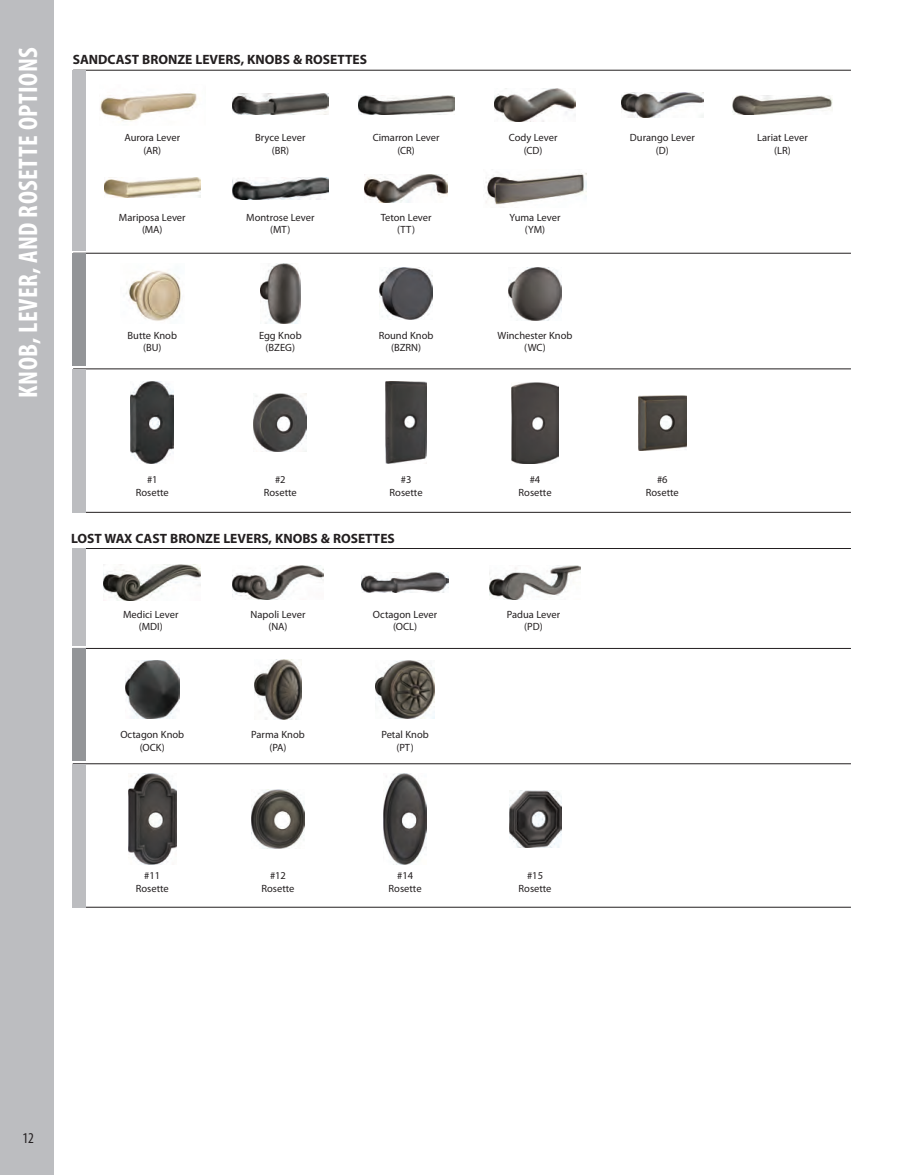
<style>
.page{position:relative;width:905px;height:1175px;background:#fff}
.page>*{position:absolute;margin:0;border:0;box-sizing:border-box;transform-origin:0 0}
.t1{font:700 condensed 27px "Myriad Pro";letter-spacing:.02em;color:#fff}
.t2{font:condensed 15px "Myriad Pro";color:#231f20}
.t3{font:700 13.5px "Myriad Pro";color:#231f20}
.t4{font:10.5px/12.6px "Myriad Pro";color:#231f20;text-align:center}
</style>
<div class="page">
<div style="left:0;top:0;width:54px;height:1174px;background:#bcbdc0"></div>
<img style="left:128px;top:773px;width:48px;height:91px">
<img style="left:251px;top:790px;width:54px;height:58px">
<img style="left:383px;top:773px;width:43px;height:91px">
<img style="left:509px;top:790px;width:52px;height:57px">
<hr style="left:73px;top:548px;width:778px;height:1px;background:#231f20">
<hr style="left:73px;top:763px;width:778px;height:1px;background:#231f20">
<hr style="left:73px;top:648px;width:778px;height:1px;background:#231f20">
<img style="left:104px;top:564px;width:97px;height:36px">
<img style="left:233px;top:565px;width:90px;height:35px">
<img style="left:361px;top:572px;width:88px;height:20px">
<img style="left:489px;top:565px;width:91px;height:35px">
<img style="left:125px;top:661px;width:54px;height:57px">
<img style="left:255px;top:659px;width:46px;height:60px">
<img style="left:375px;top:660px;width:59px;height:59px">
<div style="left:72px;top:548px;width:14px;height:97px;background:#bcbdc0"></div>
<div style="left:72px;top:648px;width:14px;height:112px;background:#939598"></div>
<hr style="left:73px;top:70px;width:778px;height:1px;background:#231f20">
<hr style="left:73px;top:253px;width:778px;height:1px;background:#231f20">
<hr style="left:73px;top:368px;width:778px;height:1px;background:#231f20">
<hr style="left:73px;top:512px;width:778px;height:1px;background:#231f20">
<hr style="left:73px;top:907px;width:778px;height:1px;background:#231f20">
<img style="left:494px;top:89px;width:81px;height:32px">
<img style="left:358px;top:95px;width:96px;height:19px">
<img style="left:232px;top:94px;width:96px;height:20px">
<img style="left:621px;top:92px;width:82px;height:25px">
<img style="left:732px;top:95px;width:100px;height:19px">
<img style="left:232px;top:178px;width:96px;height:21px">
<img style="left:104px;top:178px;width:96px;height:19px">
<img style="left:365px;top:174px;width:82px;height:28px">
<img style="left:485px;top:173px;width:102px;height:32px">
<img style="left:260px;top:264px;width:40px;height:60px">
<img style="left:379px;top:268px;width:53px;height:52px">
<img style="left:509px;top:267px;width:52px;height:53px">
<img style="left:131px;top:381px;width:43px;height:83px">
<img style="left:254px;top:393px;width:53px;height:58px">
<img style="left:385px;top:382px;width:41px;height:81px">
<img style="left:511px;top:382px;width:47px;height:81px">
<img style="left:638px;top:395px;width:48px;height:55px">
<div style="left:73px;top:70px;width:13px;height:180px;background:#bcbdc0"></div>
<div style="left:73px;top:253px;width:13px;height:112px;background:#939598"></div>
<div style="left:73px;top:369px;width:13px;height:143px;background:#bcbdc0"></div>
<div style="left:73px;top:763px;width:13px;height:144px;background:#bcbdc0"></div>
<img style="left:100px;top:93px;width:97px;height:28px">
<img style="left:126px;top:271px;width:55px;height:50px">
<p class="t1" style="left:11px;top:397px;width:352px;rotate:-90deg">KNOB, LEVER, AND ROSETTE OPTIONS</p>
<p class="t3" style="left:73px;top:51px;width:296px">SANDCAST BRONZE LEVERS, KNOBS &amp; ROSETTES</p>
<p class="t4" style="left:124px;top:131px;width:57px">Aurora Lever</p>
<p class="t4" style="left:143px;top:144px;width:19px">(AR)</p>
<p class="t4" style="left:255px;top:131px;width:52px">Bryce Lever</p>
<p class="t4" style="left:272px;top:144px;width:19px">(BR)</p>
<p class="t4" style="left:508px;top:131px;width:50px">Cody Lever</p>
<p class="t4" style="left:523px;top:144px;width:20px">(CD)</p>
<p class="t4" style="left:372px;top:131px;width:68px">Cimarron Lever (CR)</p>
<p class="t4" style="left:630px;top:131px;width:66px">Durango Lever</p>
<p class="t4" style="left:656px;top:144px;width:14px">(D)</p>
<p class="t4" style="left:119px;top:211px;width:68px">Mariposa Lever</p>
<p class="t4" style="left:142px;top:223px;width:22px">(MA)</p>
<p class="t4" style="left:246px;top:211px;width:70px">Montrose Lever</p>
<p class="t4" style="left:270px;top:223px;width:22px">(MT)</p>
<p class="t4" style="left:380px;top:211px;width:52px">Teton Lever (TT)</p>
<p class="t4" style="left:509px;top:211px;width:52px">Yuma Lever (YM)</p>
<p class="t4" style="left:128px;top:329px;width:51px">Butte Knob</p>
<p class="t4" style="left:143px;top:341px;width:20px">(BU)</p>
<p class="t4" style="left:259px;top:329px;width:44px">Egg Knob (BZEG)</p>
<p class="t4" style="left:379px;top:329px;width:56px">Round Knob</p>
<p class="t4" style="left:391px;top:341px;width:32px">(BZRN)</p>
<p class="t4" style="left:497px;top:329px;width:76px">Winchester Knob</p>
<p class="t4" style="left:524px;top:341px;width:23px">(WC)</p>
<p class="t4" style="left:147px;top:473px;width:12px">#1</p>
<p class="t4" style="left:136px;top:485px;width:35px">Rosette</p>
<p class="t4" style="left:275px;top:473px;width:12px">#2</p>
<p class="t4" style="left:264px;top:485px;width:35px">Rosette</p>
<p class="t4" style="left:401px;top:473px;width:12px">#3</p>
<p class="t4" style="left:389px;top:485px;width:35px">Rosette</p>
<p class="t4" style="left:529px;top:473px;width:12px">#4</p>
<p class="t4" style="left:518px;top:485px;width:35px">Rosette</p>
<p class="t4" style="left:657px;top:473px;width:12px">#6</p>
<p class="t4" style="left:646px;top:485px;width:35px">Rosette</p>
<p class="t3" style="left:71px;top:530px;width:325px">LOST WAX CAST BRONZE LEVERS, KNOBS &amp; ROSETTES</p>
<p class="t4" style="left:123px;top:607px;width:57px">Medici Lever</p>
<p class="t4" style="left:139px;top:620px;width:25px">(MDI)</p>
<p class="t4" style="left:250px;top:607px;width:56px">Napoli Lever</p>
<p class="t4" style="left:268px;top:620px;width:21px">(NA)</p>
<p class="t4" style="left:373px;top:607px;width:66px">Octagon Lever</p>
<p class="t4" style="left:393px;top:620px;width:26px">(OCL)</p>
<p class="t4" style="left:507px;top:607px;width:55px">Padua Lever</p>
<p class="t4" style="left:524px;top:620px;width:20px">(PD)</p>
<p class="t4" style="left:120px;top:728px;width:65px">Octagon Knob</p>
<p class="t4" style="left:140px;top:740px;width:27px">(OCK)</p>
<p class="t4" style="left:251px;top:728px;width:55px">Parma Knob</p>
<p class="t4" style="left:269px;top:740px;width:18px">(PA)</p>
<p class="t4" style="left:381px;top:728px;width:49px">Petal Knob</p>
<p class="t4" style="left:396px;top:740px;width:19px">(PT)</p>
<p class="t4" style="left:144px;top:869px;width:17px">#11</p>
<p class="t4" style="left:136px;top:881px;width:35px">Rosette</p>
<p class="t4" style="left:270px;top:869px;width:17px">#12</p>
<p class="t4" style="left:261px;top:881px;width:35px">Rosette</p>
<p class="t4" style="left:397px;top:869px;width:17px">#14</p>
<p class="t4" style="left:388px;top:881px;width:35px">Rosette</p>
<p class="t4" style="left:527px;top:869px;width:17px">#15</p>
<p class="t4" style="left:518px;top:881px;width:35px">Rosette</p>
<p class="t4" style="left:757px;top:131px;width:52px">Lariat Lever</p>
<p class="t4" style="left:774px;top:144px;width:18px">(LR)</p>
<h2 class="t2" style="left:22px;top:1129px;width:13px">12</h2>
</div>
